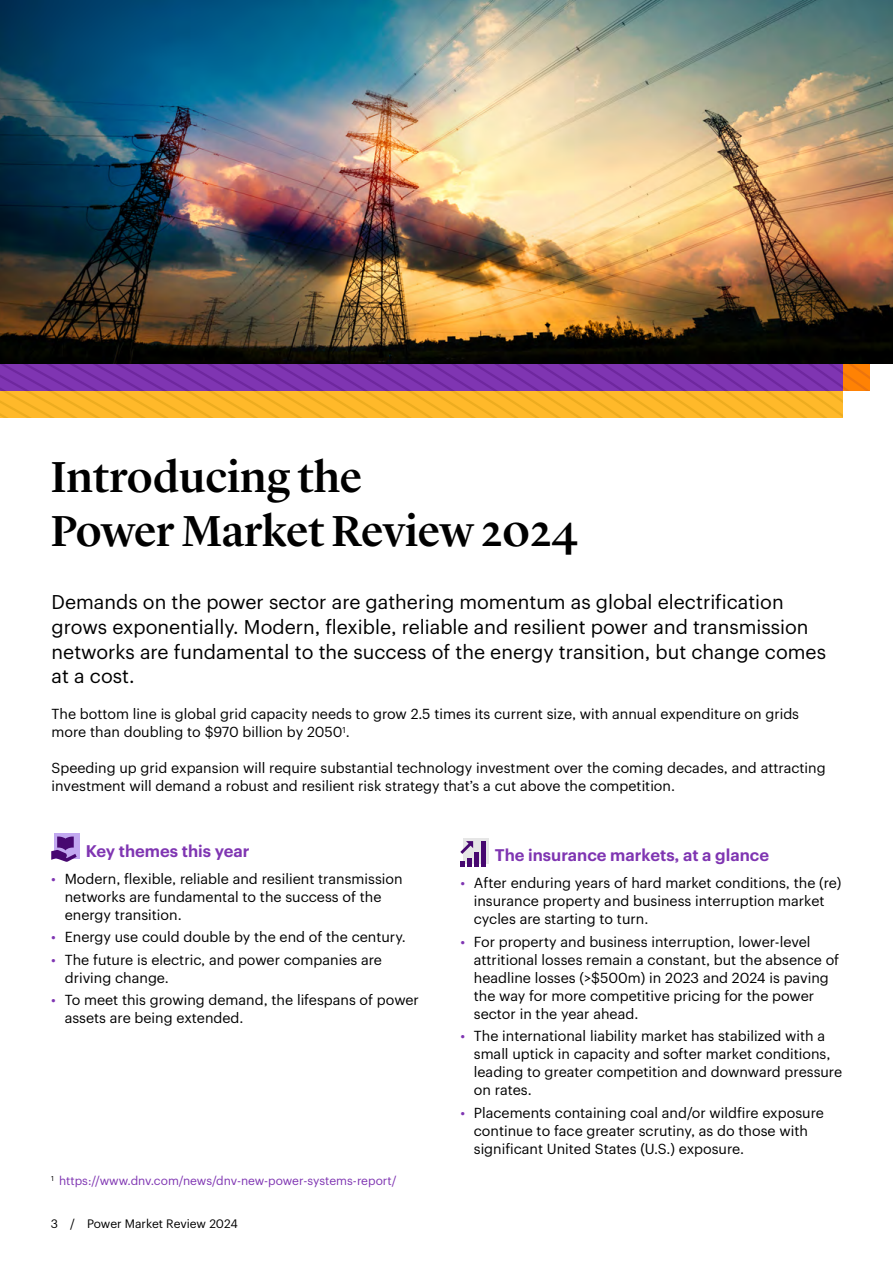
<style>
.page{position:relative;width:893px;height:1263px;background:#fff}
.page>*{position:absolute;margin:0;border:0;box-sizing:border-box;transform-origin:0 0}
.Title_Headline_30_36{font:500 45px/54px "Lyon Display";letter-spacing:-.005em;color:#000}
.Subhead_15_18{font:19.5px/24.8px "Graphik";color:#000}
.Body_subhead_L1_11_12{font:600 16.5px "Graphik";color:#7f35b2}
.Body_9_5_12{font:14.25px/18px "Graphik";color:#000}
.Paragraph_Style_1{font:12px "Graphik";color:#7f35b2}
.t1{font:12px "Graphik";letter-spacing:-.005em;color:#000}
.s1{color:#7f35b2}
</style>
<div class="page">
<div style="left:54px;top:833px;width:26px;height:26px;background:#c2a8f0"></div>
<svg style="left:51px;top:836px;width:26px;height:26px"></svg>
<div style="left:463px;top:838px;width:26px;height:26px;background:#e6e6e6"></div>
<div style="left:467px;top:858px;width:5px;height:9px;background:#470870"></div>
<svg style="left:460px;top:861px;width:5px;height:6px"></svg>
<hr style="left:475px;top:852px;width:4px;height:15px;background:#470870">
<svg style="left:460px;top:841px;width:13px;height:13px"></svg>
<hr style="left:482px;top:841px;width:4px;height:26px;background:#470870">
<svg style="left:0;top:364px;width:869px;height:54px;background:#bd766b"></svg>
<img style="left:0;top:0;width:893px;height:364px">
<h1 class="Title_Headline_30_36" style="left:51px;top:446px;width:529px">Introducing the<br>Power Market Review 2024</h1>
<h2 class="Subhead_15_18" style="left:52px;top:588px;width:776px">Demands on the power sector are gathering momentum as global electrification grows exponentially. Modern, flexible, reliable and resilient power and transmission networks are fundamental to the success of the energy transition, but change comes at a cost.</h2>
<p class="Body_9_5_12" style="left:52px;top:704px;width:749px">The bottom line is global grid capacity needs to grow 2.5 times its current size, with annual expenditure on grids more than doubling to $970 billion by 2050<sup>1</sup>.</p>
<p class="Body_9_5_12" style="left:52px;top:758px;width:776px">Speeding up grid expansion will require substantial technology investment over the coming decades, and attracting investment will demand a robust and resilient risk strategy that’s a cut above the competition.</p>
<h3 class="Body_subhead_L1_11_12" style="left:86px;top:838px;width:165px">Key themes this year</h3>
<p class="Body_9_5_12" style="left:65px;top:868px;width:339px;text-indent:-14px"><span class="s1">•</span> Modern, flexible, reliable and resilient transmission networks are fundamental to the success of the energy transition.</p>
<p class="Body_9_5_12" style="left:51px;top:927px;width:356px"><span class="s1">•</span> Energy use could double by the end of the century.</p>
<p class="Body_9_5_12" style="left:65px;top:949px;width:319px;text-indent:-14px"><span class="s1">•</span> The future is electric, and power companies are driving change.</p>
<p class="Body_9_5_12" style="left:65px;top:990px;width:356px;text-indent:-14px"><span class="s1">•</span> To meet this growing demand, the lifespans of power assets are being extended.</p>
<p class="Paragraph_Style_1" style="left:51px;top:1172px;width:347px"><sup>1</sup> https://www.dnv.com/news/dnv-new-power-systems-report/</p>
<p class="t1" style="left:51px;top:1215px;width:188px">3 / Power Market Review 2024</p>
<h3 class="Body_subhead_L1_11_12" style="left:495px;top:842px;width:276px">The insurance markets, at a glance</h3>
<p class="Body_9_5_12" style="left:474px;top:873px;width:369px;text-indent:-14px"><span class="s1">•</span> After enduring years of hard market conditions, the (re) insurance property and business interruption market cycles are starting to turn.</p>
<p class="Body_9_5_12" style="left:474px;top:931px;width:367px;text-indent:-14px"><span class="s1">•</span> For property and business interruption, lower-level attritional losses remain a constant, but the absence of headline losses (&gt;$500m) in 2023 and 2024 is paving the way for more competitive pricing for the power sector in the year ahead.</p>
<p class="Body_9_5_12" style="left:474px;top:1026px;width:370px;text-indent:-14px"><span class="s1">•</span> The international liability market has stabilized with a small uptick in capacity and softer market conditions, leading to greater competition and downward pressure on rates.</p>
<p class="Body_9_5_12" style="left:474px;top:1102px;width:352px;text-indent:-14px"><span class="s1">•</span> Placements containing coal and/or wildfire exposure continue to face greater scrutiny, as do those with significant United States (U.S.) exposure.</p>
</div>
